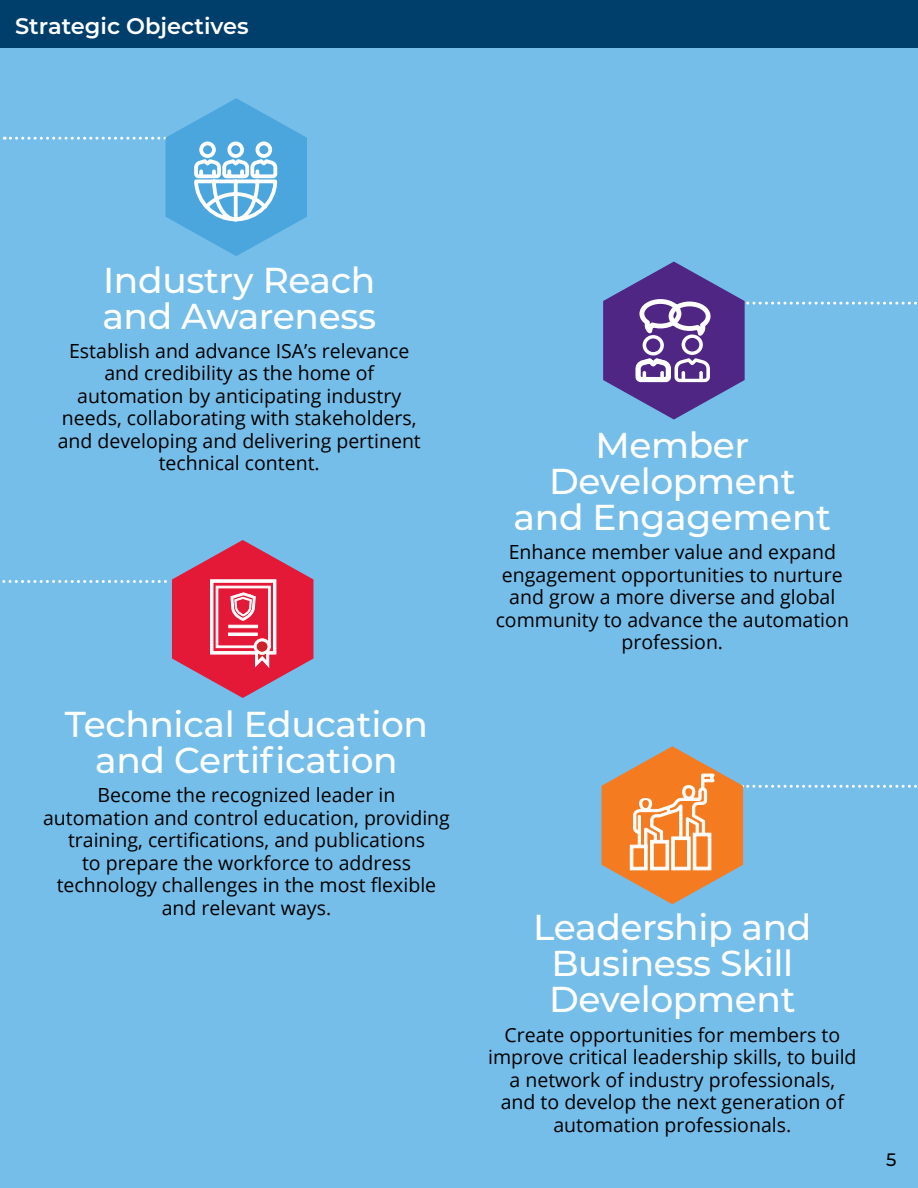
<style>
.page{position:relative;width:918px;height:1188px;background:#fff}
.page>*{position:absolute;margin:0;border:0;box-sizing:border-box;transform-origin:0 0}
.t1{font:500 36px/36px "Montserrat";letter-spacing:-.01em;color:#fff;text-align:center}
.t2{font:600 22.5px "Montserrat";color:#fff}
.t3{font:19.5px/22.5px "Open Sans";color:#000;text-align:center}
.t4{font:500 18px "Montserrat";color:#000}
</style>
<div class="page">
<div style="left:0;top:34px;width:918px;height:1154px;background:#75bee9"></div>
<div style="left:0;top:0;width:918px;height:48px;background:#003e6b"></div>
<svg style="left:4px;top:98px;width:303px;height:158px"></svg>
<svg style="left:603px;top:262px;width:314px;height:158px"></svg>
<svg style="left:2px;top:540px;width:312px;height:158px"></svg>
<svg style="left:602px;top:746px;width:315px;height:158px"></svg>
<p class="t2" style="left:15px;top:10px;width:235px">Strategic Objectives</p>
<h1 class="t1" style="left:102px;top:260px;width:275px;text-align:left">Industry Reach and Awareness</h1>
<p class="t3" style="left:58px;top:339px;width:365px">Establish and advance ISA’s relevance and credibility as the home of automation by anticipating industry needs, collaborating with stakeholders, and developing and delivering pertinent technical content.</p>
<h1 class="t1" style="left:65px;top:705px;width:365px">Technical Education and Certification</h1>
<p class="t3" style="left:43px;top:783px;width:408px">Become the recognized leader in automation and control education, providing training, certifications, and publications<br>to prepare the workforce to address technology challenges in the most flexible and relevant ways.</p>
<h1 class="t1" style="left:514px;top:426px;width:319px">Member<br>Development and Engagement</h1>
<p class="t3" style="left:496px;top:540px;width:355px">Enhance member value and expand engagement opportunities to nurture and grow a more diverse and global community to advance the automation profession.</p>
<h1 class="t1" style="left:533px;top:908px;width:280px">Leadership and<br>Business Skill<br>Development</h1>
<p class="t3" style="left:488px;top:1023px;width:370px">Create opportunities for members to improve critical leadership skills, to build a network of industry professionals,<br>and to develop the next generation of automation professionals.</p>
<p class="t4" style="left:886px;top:1147px;width:12px">5</p>
</div>
